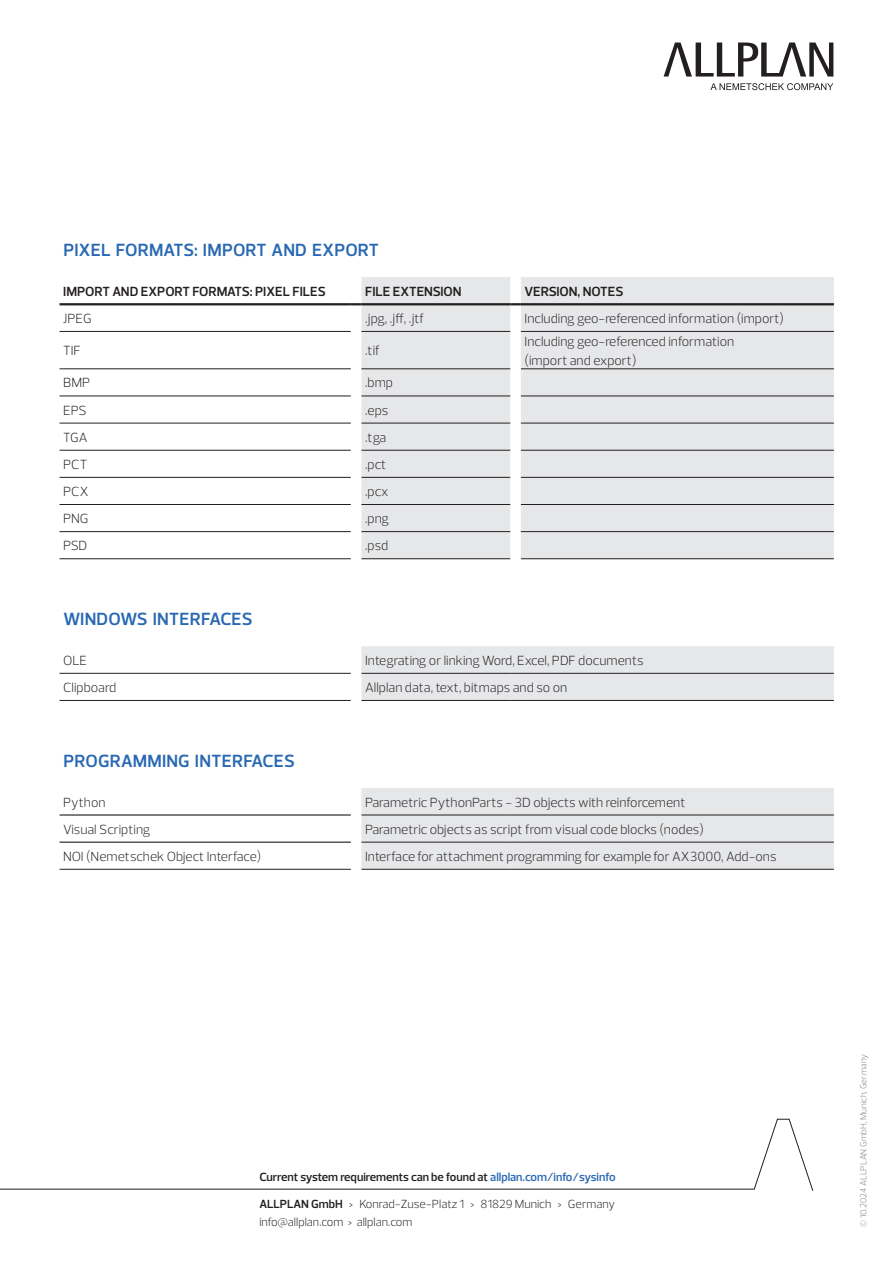
<style>
.page{position:relative;width:893px;height:1263px;background:#fff}
.page>*{position:absolute;margin:0;border:0;box-sizing:border-box;transform-origin:0 0}
.Zwischenhead{font:600 18px "Prelo";letter-spacing:.015em;color:#2968b3}
.Tabelle_Copy{font:300 13.5px/18.8px "Prelo";color:#231f20}
.Tabelle_Copy-2{font:600 13.5px "Prelo";color:#231f20}
.t1{font:300 12px/18px "Prelo";color:#231f20}
.t2{font:600 12px "Prelo";color:#231f20}
.Footer_Date{font:300 9px "Prelo";color:#808285}
.s1{color:#2968b3}
.s2{font-weight:600}
</style>
<div class="page">
<svg style="left:361px;top:277px;width:473px;height:592px;fill:#e6e7e9"></svg>
<hr style="left:60px;top:303px;width:291px;height:2px;background:#231f20">
<hr style="left:361px;top:303px;width:149px;height:2px;background:#231f20">
<hr style="left:521px;top:303px;width:313px;height:2px;background:#231f20">
<hr style="left:60px;top:673px;width:291px;height:1px;background:#231f20">
<hr style="left:60px;top:700px;width:291px;height:1px;background:#231f20">
<hr style="left:60px;top:869px;width:291px;height:1px;background:#231f20">
<hr style="left:60px;top:331px;width:291px;height:1px;background:#231f20">
<hr style="left:60px;top:368px;width:291px;height:1px;background:#231f20">
<hr style="left:60px;top:395px;width:291px;height:1px;background:#231f20">
<hr style="left:60px;top:423px;width:291px;height:1px;background:#231f20">
<hr style="left:60px;top:450px;width:291px;height:1px;background:#231f20">
<hr style="left:60px;top:477px;width:291px;height:1px;background:#231f20">
<hr style="left:60px;top:504px;width:291px;height:1px;background:#231f20">
<hr style="left:60px;top:531px;width:291px;height:1px;background:#231f20">
<hr style="left:60px;top:558px;width:291px;height:1px;background:#231f20">
<hr style="left:361px;top:331px;width:149px;height:1px;background:#231f20">
<hr style="left:361px;top:368px;width:149px;height:1px;background:#231f20">
<hr style="left:361px;top:395px;width:149px;height:1px;background:#231f20">
<hr style="left:361px;top:423px;width:149px;height:1px;background:#231f20">
<hr style="left:361px;top:450px;width:149px;height:1px;background:#231f20">
<hr style="left:361px;top:477px;width:149px;height:1px;background:#231f20">
<hr style="left:361px;top:504px;width:149px;height:1px;background:#231f20">
<hr style="left:361px;top:531px;width:149px;height:1px;background:#231f20">
<hr style="left:361px;top:558px;width:149px;height:1px;background:#231f20">
<hr style="left:521px;top:331px;width:313px;height:1px;background:#231f20">
<hr style="left:521px;top:368px;width:313px;height:1px;background:#231f20">
<hr style="left:521px;top:395px;width:313px;height:1px;background:#231f20">
<hr style="left:521px;top:423px;width:313px;height:1px;background:#231f20">
<hr style="left:521px;top:450px;width:313px;height:1px;background:#231f20">
<hr style="left:521px;top:477px;width:313px;height:1px;background:#231f20">
<hr style="left:521px;top:504px;width:313px;height:1px;background:#231f20">
<hr style="left:521px;top:531px;width:313px;height:1px;background:#231f20">
<hr style="left:521px;top:558px;width:313px;height:1px;background:#231f20">
<hr style="left:361px;top:673px;width:149px;height:1px;background:#231f20">
<hr style="left:521px;top:673px;width:313px;height:1px;background:#231f20">
<svg style="left:351px;top:303px;width:10px;height:2px"></svg>
<svg style="left:510px;top:303px;width:11px;height:2px"></svg>
<hr style="left:361px;top:700px;width:149px;height:1px;background:#231f20">
<hr style="left:521px;top:700px;width:313px;height:1px;background:#231f20">
<hr style="left:361px;top:869px;width:149px;height:1px;background:#231f20">
<hr style="left:521px;top:869px;width:313px;height:1px;background:#231f20">
<hr style="left:60px;top:842px;width:291px;height:1px;background:#000">
<hr style="left:60px;top:814px;width:291px;height:1px;background:#000">
<hr style="left:361px;top:842px;width:149px;height:1px;background:#231f20">
<hr style="left:521px;top:842px;width:313px;height:1px;background:#231f20">
<hr style="left:361px;top:814px;width:149px;height:1px;background:#231f20">
<hr style="left:521px;top:814px;width:313px;height:1px;background:#231f20">
<svg style="left:664px;top:43px;width:169px;height:34px"></svg>
<svg style="left:710px;top:83px;width:123px;height:7px"></svg>
<svg style="left:0;top:1118px;width:814px;height:73px"></svg>
<p class="Zwischenhead" style="left:63px;top:239px;width:317px">PIXEL FORMATS: IMPORT AND EXPORT</p>
<p class="Tabelle_Copy-2" style="left:63px;top:283px;width:264px">IMPORT AND EXPORT FORMATS: PIXEL FILES</p>
<p class="Tabelle_Copy-2" style="left:365px;top:283px;width:98px">FILE EXTENSION</p>
<p class="Tabelle_Copy-2" style="left:525px;top:283px;width:100px">VERSION, NOTES</p>
<p class="Tabelle_Copy" style="left:63px;top:309px;width:30px">JPEG</p>
<p class="Tabelle_Copy" style="left:365px;top:309px;width:61px">.jpg, .jff, .jtf</p>
<p class="Tabelle_Copy" style="left:525px;top:309px;width:261px">Including geo-referenced information (import)</p>
<p class="Tabelle_Copy" style="left:63px;top:341px;width:19px">TIF</p>
<p class="Tabelle_Copy" style="left:365px;top:341px;width:16px">.tif</p>
<p class="Tabelle_Copy" style="left:525px;top:332px;width:211px">Including geo-referenced information (import and export)</p>
<p class="Tabelle_Copy" style="left:63px;top:374px;width:29px">BMP</p>
<p class="Tabelle_Copy" style="left:365px;top:374px;width:30px">.bmp</p>
<p class="Tabelle_Copy" style="left:63px;top:401px;width:25px">EPS</p>
<p class="Tabelle_Copy" style="left:365px;top:401px;width:25px">.eps</p>
<p class="Tabelle_Copy" style="left:63px;top:428px;width:26px">TGA</p>
<p class="Tabelle_Copy" style="left:365px;top:428px;width:23px">.tga</p>
<p class="Tabelle_Copy" style="left:63px;top:455px;width:26px">PCT</p>
<p class="Tabelle_Copy" style="left:365px;top:455px;width:23px">.pct</p>
<p class="Tabelle_Copy" style="left:63px;top:482px;width:27px">PCX</p>
<p class="Tabelle_Copy" style="left:365px;top:482px;width:25px">.pcx</p>
<p class="Tabelle_Copy" style="left:63px;top:509px;width:27px">PNG</p>
<p class="Tabelle_Copy" style="left:365px;top:509px;width:25px">.png</p>
<p class="Tabelle_Copy" style="left:63px;top:536px;width:26px">PSD</p>
<p class="Tabelle_Copy" style="left:365px;top:536px;width:25px">.psd</p>
<p class="Zwischenhead" style="left:63px;top:608px;width:191px">WINDOWS INTERFACES</p>
<p class="Tabelle_Copy" style="left:63px;top:651px;width:26px">OLE</p>
<p class="Tabelle_Copy" style="left:365px;top:651px;width:280px">Integrating or linking Word, Excel, PDF documents</p>
<p class="Tabelle_Copy" style="left:63px;top:678px;width:55px">Clipboard</p>
<p class="Tabelle_Copy" style="left:365px;top:678px;width:204px">Allplan data, text, bitmaps and so on</p>
<p class="Zwischenhead" style="left:63px;top:749px;width:233px">PROGRAMMING INTERFACES</p>
<p class="Tabelle_Copy" style="left:63px;top:793px;width:44px">Python</p>
<p class="Tabelle_Copy" style="left:365px;top:793px;width:322px">Parametric PythonParts - 3D objects with reinforcement</p>
<p class="Tabelle_Copy" style="left:63px;top:820px;width:89px">Visual Scripting</p>
<p class="Tabelle_Copy" style="left:365px;top:820px;width:340px">Parametric objects as script from visual code blocks (nodes)</p>
<p class="Tabelle_Copy" style="left:63px;top:847px;width:200px">NOI (Nemetschek Object Interface)</p>
<p class="Tabelle_Copy" style="left:365px;top:847px;width:413px">Interface for attachment programming for example for AX3000, Add-ons</p>
<p class="t2" style="left:259px;top:1170px;width:358px">Current system requirements can be found at <span class="s1">allplan.com/info/sysinfo</span></p>
<p class="t1" style="left:259px;top:1195px;width:357px"><span class="s2">ALLPLAN GmbH</span> &gt; Konrad-Zuse-Platz 1 &gt; 81829 Munich &gt; Germany info@allplan.com &gt; allplan.com</p>
<p class="Footer_Date" style="left:858px;top:1227px;width:174px;rotate:-90deg">© 10.2024 ALLPLAN GmbH, Munich, Germany</p>
</div>
